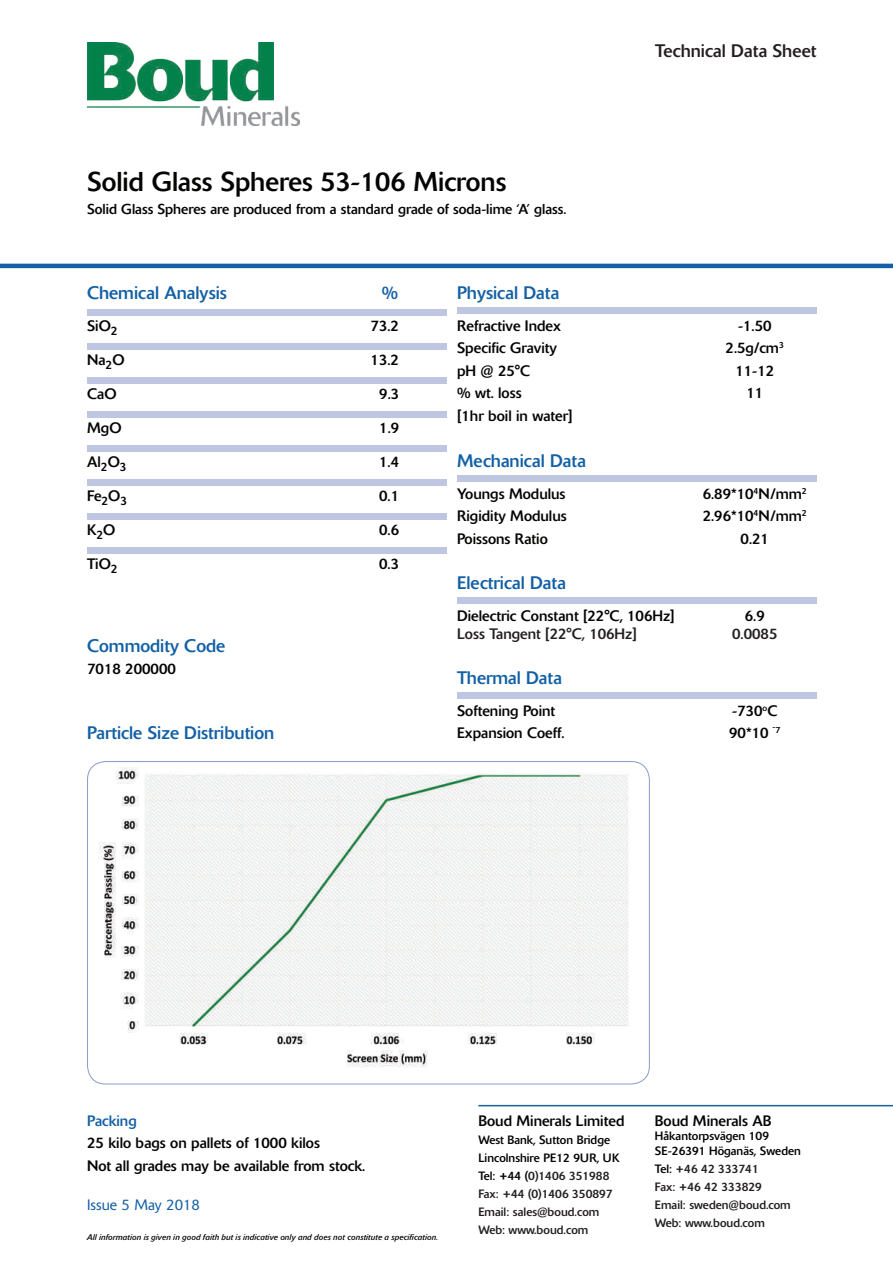
<style>
.page{position:relative;width:893px;height:1263px;background:#fff}
.page>*{position:absolute;margin:0;border:0;box-sizing:border-box;transform-origin:0 0}
.t1{font:27px "Delta";color:#040503}
.t2{font:18px "Delta";color:#1360a5}
.t3{font:18px "Delta";color:#231f20}
.t4{font:15px "Delta";color:#040503}
.t5{font:15px "Delta";color:#231f20}
.t6{font:300 15px "Delta";color:#1360a5}
.t7{font:15px "Delta";color:#1360a5}
.t8{font:14.25px "Delta";color:#040503}
.t9{font:12px/18px "Delta";color:#231f20}
.t10{font:12px "Delta";color:#040503}
.t11{font:italic 8.25px "Delta";color:#040503}
.s1{color:#040503}
</style>
<div class="page">
<img style="left:87px;top:43px;width:213px;height:82px">
<hr style="left:0;top:264px;width:893px;height:4px;background:#1360a5">
<div style="left:87px;top:309px;width:359px;height:7px;background:#bec6e1"></div>
<div style="left:87px;top:343px;width:359px;height:7px;background:#bec6e1"></div>
<div style="left:87px;top:377px;width:359px;height:7px;background:#bec6e1"></div>
<div style="left:87px;top:411px;width:359px;height:7px;background:#bec6e1"></div>
<div style="left:87px;top:445px;width:359px;height:7px;background:#bec6e1"></div>
<div style="left:87px;top:479px;width:359px;height:7px;background:#bec6e1"></div>
<hr style="left:478px;top:1105px;width:415px;height:1px;background:#1360a5">
<div style="left:87px;top:513px;width:359px;height:7px;background:#bec6e1"></div>
<div style="left:87px;top:547px;width:359px;height:7px;background:#bec6e1"></div>
<div style="left:457px;top:307px;width:359px;height:7px;background:#bec6e1"></div>
<div style="left:457px;top:475px;width:359px;height:7px;background:#bec6e1"></div>
<div style="left:457px;top:598px;width:359px;height:6px;background:#bec6e1"></div>
<div style="left:457px;top:692px;width:359px;height:7px;background:#bec6e1"></div>
<img style="left:88px;top:761px;width:552px;height:319px">
<p class="t1" style="left:87px;top:165px;width:421px">Solid Glass Spheres 53-106 Microns</p>
<p class="t8" style="left:87px;top:200px;width:481px">Solid Glass Spheres are produced from a standard grade of soda-lime ‘A’ glass.</p>
<p class="t3" style="left:655px;top:39px;width:163px">Technical Data Sheet</p>
<p class="t2" style="left:87px;top:282px;width:141px">Chemical Analysis</p>
<p class="t2" style="left:382px;top:282px;width:18px">%</p>
<p class="t4" style="left:87px;top:316px;width:32px">SiO<sub>2</sub></p>
<p class="t4" style="left:371px;top:316px;width:30px">73.2</p>
<p class="t4" style="left:87px;top:350px;width:39px">Na<sub>2</sub>O</p>
<p class="t4" style="left:371px;top:350px;width:30px">13.2</p>
<p class="t4" style="left:87px;top:384px;width:31px">CaO</p>
<p class="t4" style="left:379px;top:384px;width:21px">9.3</p>
<p class="t4" style="left:87px;top:418px;width:36px">MgO</p>
<p class="t4" style="left:379px;top:418px;width:21px">1.9</p>
<p class="t4" style="left:87px;top:452px;width:41px">Al<sub>2</sub>O<sub>3</sub></p>
<p class="t4" style="left:379px;top:452px;width:21px">1.4</p>
<p class="t4" style="left:87px;top:486px;width:42px">Fe<sub>2</sub>O<sub>3</sub></p>
<p class="t4" style="left:379px;top:486px;width:21px">0.1</p>
<p class="t4" style="left:87px;top:520px;width:30px">K<sub>2</sub>O</p>
<p class="t4" style="left:379px;top:520px;width:21px">0.6</p>
<p class="t4" style="left:87px;top:554px;width:32px">TiO<sub>2</sub></p>
<p class="t4" style="left:379px;top:554px;width:21px">0.3</p>
<p class="t2" style="left:87px;top:635px;width:140px">Commodity Code</p>
<p class="t4" style="left:87px;top:660px;width:90px">7018 200000</p>
<p class="t2" style="left:87px;top:722px;width:189px">Particle Size Distribution</p>
<p class="t2" style="left:457px;top:282px;width:104px">Physical Data</p>
<p class="t4" style="left:457px;top:316px;width:105px">Refractive Index</p>
<p class="t4" style="left:738px;top:316px;width:35px">-1.50</p>
<p class="t4" style="left:457px;top:339px;width:101px">Specific Gravity</p>
<p class="t4" style="left:726px;top:339px;width:60px">2.5g/cm<sup>3</sup></p>
<p class="t4" style="left:457px;top:361px;width:75px">pH @ 25°C</p>
<p class="t4" style="left:735px;top:361px;width:40px">11-12</p>
<p class="t4" style="left:457px;top:384px;width:66px">% wt. loss</p>
<p class="t4" style="left:746px;top:384px;width:18px">11</p>
<p class="t4" style="left:457px;top:406px;width:117px">[1hr boil in water]</p>
<p class="t2" style="left:457px;top:450px;width:130px">Mechanical Data</p>
<p class="t4" style="left:457px;top:484px;width:110px">Youngs Modulus</p>
<p class="t4" style="left:703px;top:484px;width:106px">6.89*10<sup>4</sup>N/mm<sup>2</sup></p>
<p class="t4" style="left:457px;top:507px;width:111px">Rigidity Modulus</p>
<p class="t4" style="left:703px;top:507px;width:106px">2.96*10<sup>4</sup>N/mm<sup>2</sup></p>
<p class="t4" style="left:457px;top:529px;width:92px">Poissons Ratio</p>
<p class="t4" style="left:741px;top:529px;width:30px">0.21</p>
<p class="t2" style="left:457px;top:572px;width:111px">Electrical Data</p>
<p class="t4" style="left:457px;top:606px;width:219px">Dielectric Constant [22°C, 106Hz]</p>
<p class="t4" style="left:745px;top:606px;width:21px">6.9</p>
<p class="t5" style="left:457px;top:624px;width:181px">Loss Tangent [22°C, 106Hz]</p>
<p class="t5" style="left:732px;top:624px;width:47px">0.0085</p>
<p class="t2" style="left:457px;top:667px;width:106px">Thermal Data</p>
<p class="t4" style="left:457px;top:701px;width:100px">Softening Point</p>
<p class="t4" style="left:732px;top:701px;width:47px">-730<sup>o</sup>C</p>
<p class="t4" style="left:457px;top:724px;width:109px">Expansion Coeff.</p>
<p class="t4" style="left:729px;top:724px;width:53px">90*10 <sup>¯7</sup></p>
<p class="t7" style="left:87px;top:1111px;width:51px">Packing</p>
<p class="t4" style="left:87px;top:1134px;width:234px">25 kilo bags on pallets of 1000 kilos</p>
<p class="t4" style="left:87px;top:1156px;width:280px">Not all grades may be available from stock.</p>
<p class="t6" style="left:87px;top:1196px;width:114px">Issue 5 May 2018</p>
<p class="t11" style="left:87px;top:1231px;width:352px">All information is given in good faith but is indicative only and does not constitute a specification.</p>
<p class="t4" style="left:478px;top:1111px;width:148px">Boud Minerals Limited</p>
<p class="t10" style="left:478px;top:1132px;width:133px">West Bank, Sutton Bridge</p>
<p class="t9" style="left:478px;top:1149px;width:143px"><span class="s1">Lincolnshire PE12 9UR, UK<br>Tel: +44 (</span>0)1406 351988<br>Fax: +44 (0)1406 350897<br>Email: sales@boud.com</p>
<p class="t9" style="left:478px;top:1221px;width:111px">Web: www.boud.com</p>
<p class="t4" style="left:655px;top:1111px;width:118px">Boud Minerals AB</p>
<p class="t10" style="left:655px;top:1129px;width:116px">Håkantorpsvägen 109</p>
<p class="t9" style="left:655px;top:1141px;width:148px"><span class="s1">SE-26391 Höganäs, Sweden<br>Tel:</span> +46 42 333741<br>Fax: +46 42 333829<br>Email: sweden@boud.com</p>
<p class="t9" style="left:655px;top:1213px;width:111px">Web: www.boud.com</p>
</div>
